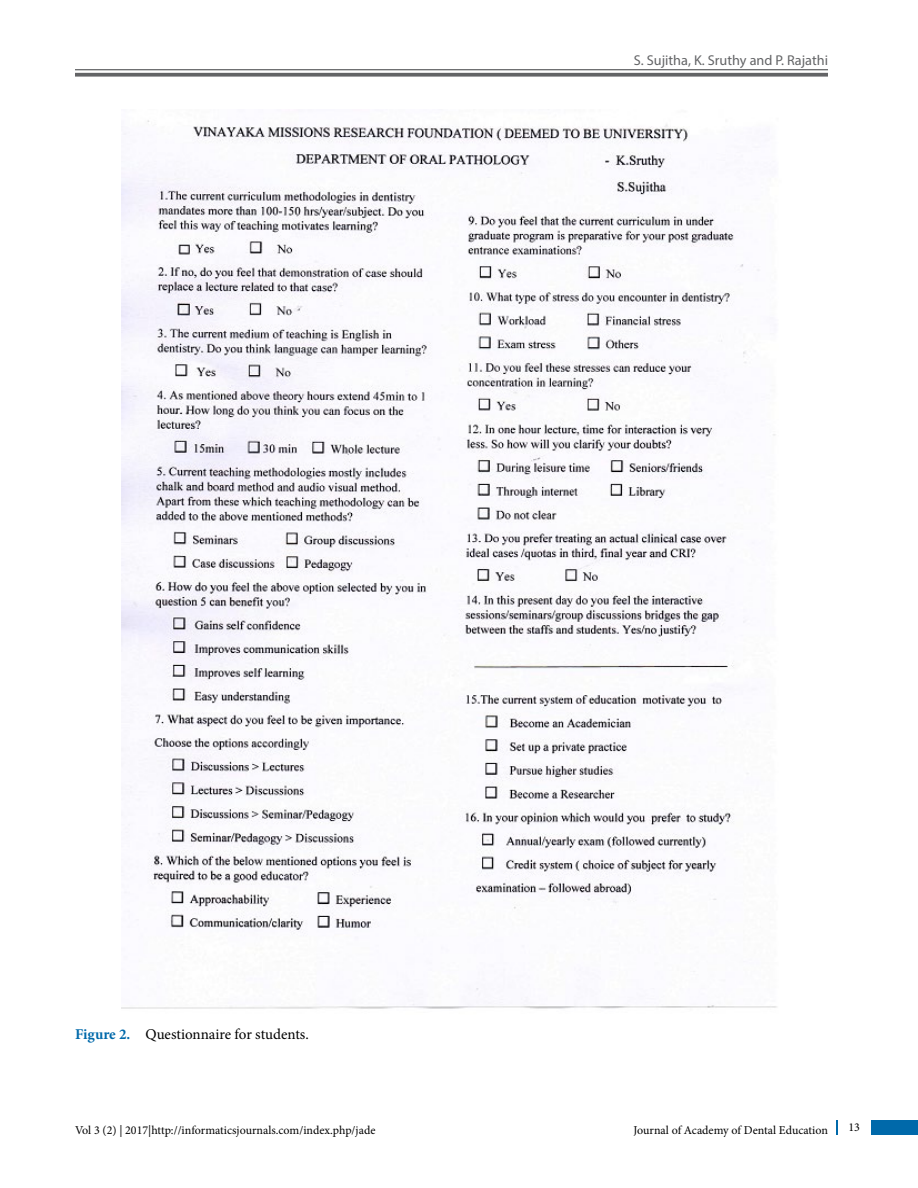
<style>
.page{position:relative;width:918px;height:1188px;background:#fff}
.page>*{position:absolute;margin:0;border:0;box-sizing:border-box;transform-origin:0 0}
.Fig_cap{font:15px "Minion Pro";color:#000}
.t1{font:14.25px "Myriad Pro";color:#636466}
.Text{font:12px "Minion Pro";color:#000}
.s1{font-weight:700;color:#0069aa}
</style>
<div class="page">
<div style="left:872px;top:1120px;width:46px;height:15px;background:#0069aa"></div>
<svg style="left:836px;top:1120px;width:1px;height:15px"></svg>
<hr style="left:75px;top:69px;width:753px;height:1px;background:#636466">
<svg style="left:75px;top:73px;width:753px;height:4px;background:#737375"></svg>
<img style="left:122px;top:120px;width:655px;height:889px">
<p class="t1" style="left:634px;top:51px;width:196px">S. Sujitha, K. Sruthy and P. Rajathi</p>
<p class="Fig_cap" style="left:75px;top:1024px;width:235px"><span class="s1">Figure 2.</span> Questionnaire for students.</p>
<p class="Text" style="left:75px;top:1123px;width:302px">Vol 3 (2) | 2017|http://informaticsjournals.com/index.php/jade</p>
<p class="Text" style="left:634px;top:1123px;width:196px">Journal of Academy of Dental Education</p>
<p class="Text" style="left:849px;top:1119px;width:13px">13</p>
</div>
